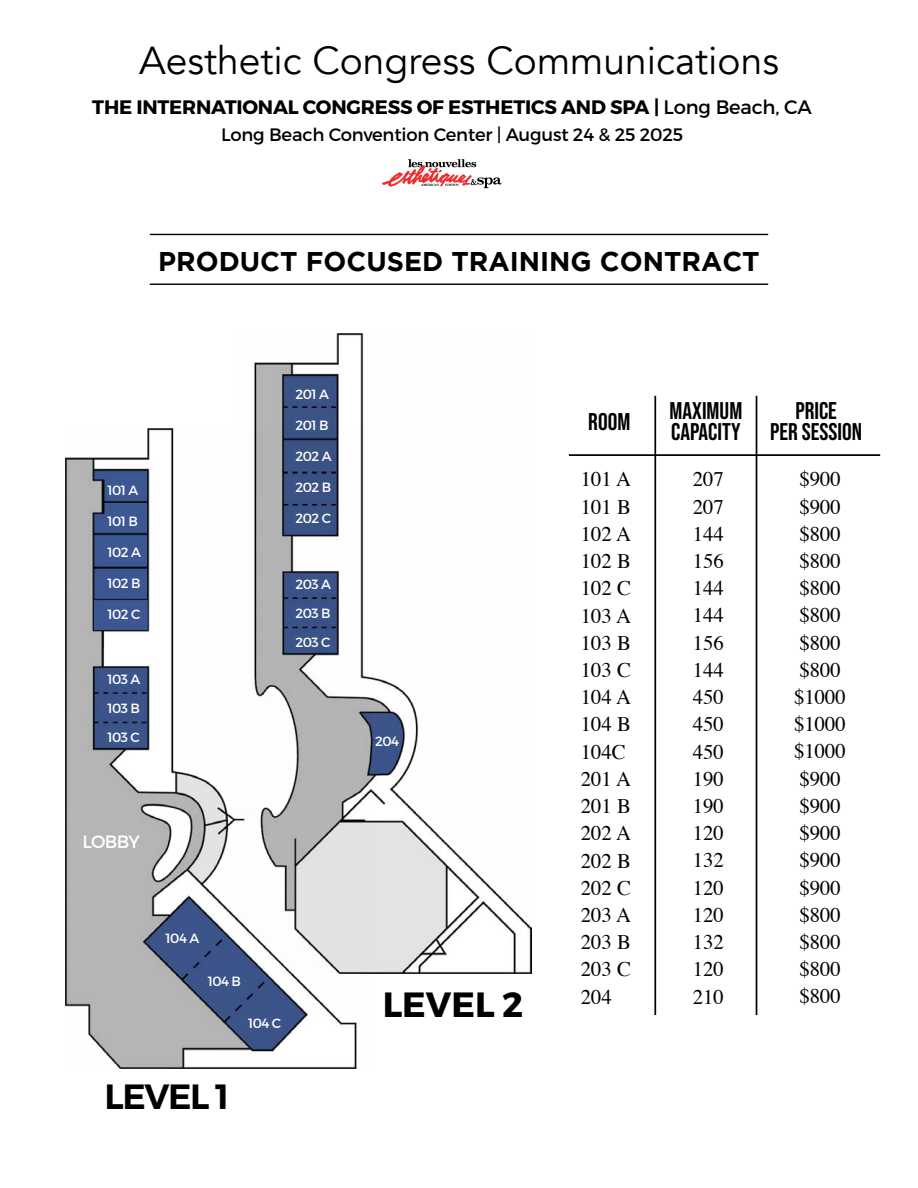
<style>
.page{position:relative;width:918px;height:1188px;background:#fff}
.page>*{position:absolute;margin:0;border:0;box-sizing:border-box;transform-origin:0 0}
.t1{font:39px "Avenir";color:#000}
.t2{font:700 35.1px "Montserrat";color:#000}
.t3{font:600 35.1px "Montserrat";letter-spacing:-.04em;color:#000}
.t4{font:700 27px "Gotham";color:#000}
.t5{font:24.15px/21.5px "Bebas Neue";color:#000}
.t6{font:20.7px/27.2px "Times";color:#000}
.t7{font:700 19.5px "Montserrat";letter-spacing:-.01em;color:#000}
.t8{font:18px "Montserrat";letter-spacing:-.01em;color:#000}
.t9{font:17.85px "Montserrat";letter-spacing:-.04em;color:#fff}
.t10{font:13.35px/29.2px "Montserrat";letter-spacing:-.04em;color:#fff;text-align:justify}
.s1{font-weight:400}
</style>
<div class="page">
<svg style="left:382px;top:159px;width:119px;height:29px"></svg>
<hr style="left:150px;top:234px;width:618px;height:1px;background:#000">
<hr style="left:150px;top:284px;width:618px;height:1px;background:#000">
<img style="left:254px;top:333px;width:278px;height:640px">
<img style="left:65px;top:429px;width:304px;height:639px">
<hr style="left:654px;top:396px;width:2px;height:619px;background:#000">
<hr style="left:756px;top:396px;width:1px;height:619px;background:#000">
<hr style="left:569px;top:454px;width:311px;height:2px;background:#000">
<h1 class="t1" style="left:139px;top:38px;width:641px">Aesthetic Congress Communications</h1>
<p class="t7" style="left:92px;top:95px;width:721px">THE INTERNATIONAL CONGRESS OF ESTHETICS AND SPA | <span class="s1">Long Beach, CA</span></p>
<p class="t8" style="left:221px;top:124px;width:464px">Long Beach Convention Center | August 24 &amp; 25 2025</p>
<h3 class="t4" style="left:158px;top:245px;width:603px">PRODUCT FOCUSED TRAINING CONTRACT</h3>
<p class="t10" style="left:108px;top:476px;width:32px">101 A</p>
<p class="t10" style="left:108px;top:507px;width:32px">101 B</p>
<p class="t10" style="left:108px;top:538px;width:35px">102 A</p>
<p class="t10" style="left:108px;top:569px;width:35px">102 B</p>
<p class="t10" style="left:108px;top:600px;width:34px">102 C</p>
<p class="t10" style="left:108px;top:664px;width:34px">103 A 103 B 103 C</p>
<p class="t10" style="left:296px;top:380px;width:35px">201 A</p>
<p class="t10" style="left:296px;top:411px;width:35px">201 B</p>
<p class="t10" style="left:296px;top:442px;width:38px">202 A</p>
<p class="t10" style="left:296px;top:473px;width:37px">202 B</p>
<p class="t10" style="left:296px;top:504px;width:37px">202 C</p>
<p class="t10" style="left:296px;top:569px;width:37px">203 A 203 B 203 C</p>
<p class="t9" style="left:82px;top:831px;width:59px">LOBBY</p>
<p class="t10" style="left:166px;top:923px;width:35px">104 A</p>
<p class="t10" style="left:208px;top:967px;width:35px">104 B</p>
<p class="t10" style="left:248px;top:1009px;width:35px">104 C</p>
<p class="t10" style="left:375px;top:726px;width:26px">204</p>
<h2 class="t2" style="left:383px;top:983px;width:142px">LEVEL 2</h2>
<p class="t5" style="left:588px;top:410px;width:44px">ROOM</p>
<p class="t5" style="left:669px;top:400px;width:74px">MAXIMUM<br>CAPACITY</p>
<p class="t5" style="left:770px;top:400px;width:94px;text-align:center">PRICE<br>PER SESSION</p>
<p class="t6" style="left:581px;top:464px;width:52px">101 A<br>101 B<br>102 A<br>102 B<br>102 C<br>103 A<br>103 B<br>103 C<br>104 A<br>104 B<br>104C<br>201 A<br>201 B<br>202 A<br>202 B<br>202 C<br>203 A<br>203 B<br>203 C<br>204</p>
<p class="t6" style="left:693px;top:464px;width:33px;text-align:justify">207<br>207<br>144<br>156<br>144<br>144<br>156<br>144<br>450<br>450<br>450<br>190<br>190<br>120<br>132<br>120<br>120<br>132<br>120<br>210</p>
<p class="t6" style="left:794px;top:464px;width:53px">$900 $900 $800 $800 $800 $800 $800 $800 $1000 $1000 $1000 $900 $900 $900 $900 $900 $800 $800 $800 $800</p>
<h2 class="t3" style="left:104px;top:1075px;width:126px">LEVEL 1</h2>
</div>
